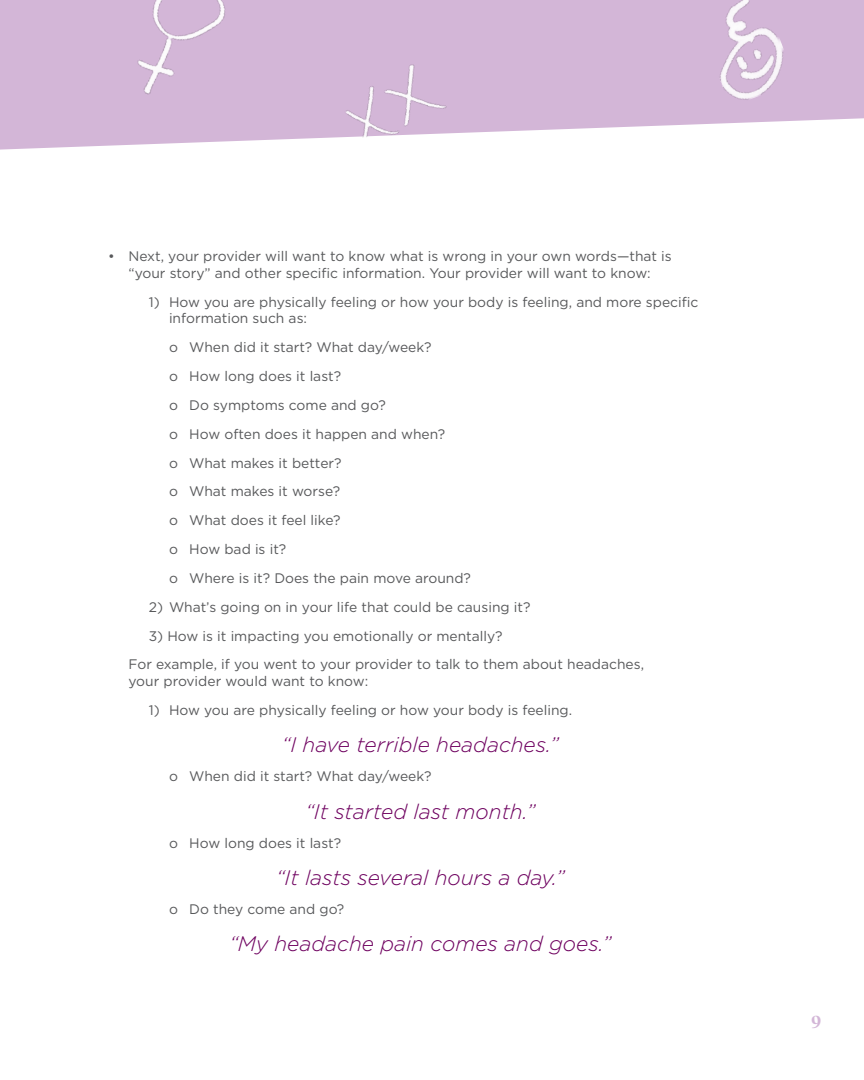
<style>
.page{position:relative;width:864px;height:1080px;background:#fff}
.page>*{position:absolute;margin:0;border:0;box-sizing:border-box;transform-origin:0 0}
.t1{font:italic 300 21px "Gotham";color:#6e005f}
.t2{font:900 18.75px "Californian FB";color:#d3b6d7}
.t3{font:13.8px/28.8px "Gotham";color:#58595b}
</style>
<div class="page">
<div style="left:0;top:0;width:864px;height:114px;background:#d3b6d7"></div>
<svg style="left:0;top:114px;width:864px;height:36px"></svg>
<img style="left:696px;top:0;width:100px;height:107px">
<img style="left:92px;top:0;width:143px;height:124px">
<div style="left:265px;top:9px;width:226px;height:129px;background:#d3b6d7"></div>
<p class="t3" style="left:108px;top:248px;width:565px;line-height:16.6px;text-align:center">• Next, your provider will want to know what is wrong in your own words—that is “your story” and other specific information. Your provider will want to know:</p>
<p class="t3" style="left:169px;top:293px;width:531px;line-height:16.6px;text-indent:-20px">1) How you are physically feeling or how your body is feeling, and more specific information such as:</p>
<p class="t3" style="left:169px;top:333px;width:304px">o When did it start? What day/week?<br>o How long does it last?<br>o Do symptoms come and go?<br>o How often does it happen and when?<br>o What makes it better?<br>o What makes it worse?<br>o What does it feel like?<br>o How bad is it?<br>o Where is it? Does the pain move around?</p>
<p class="t3" style="left:149px;top:592px;width:383px">2) What’s going on in your life that could be causing it?</p>
<p class="t3" style="left:129px;top:621px;width:517px;text-indent:20px">3) How is it impacting you emotionally or mentally?<br>For example, if you went to your provider to talk to them about headaches,</p>
<p class="t3" style="left:129px;top:667px;width:241px">your provider would want to know:</p>
<p class="t3" style="left:149px;top:695px;width:425px">1) How you are physically feeling or how your body is feeling.</p>
<h1 class="t1" style="left:282px;top:732px;width:279px">“I have terrible headaches.”</h1>
<p class="t3" style="left:169px;top:762px;width:264px">o When did it start? What day/week?</p>
<h1 class="t1" style="left:305px;top:798px;width:232px">“It started last month.”</h1>
<p class="t3" style="left:169px;top:828px;width:174px">o How long does it last?</p>
<h1 class="t1" style="left:276px;top:864px;width:290px">“It lasts several hours a day.”</h1>
<p class="t3" style="left:169px;top:894px;width:177px">o Do they come and go?</p>
<h1 class="t1" style="left:229px;top:931px;width:384px">“My headache pain comes and goes.”</h1>
<h2 class="t2" style="left:811px;top:1011px;width:11px">9</h2>
</div>
